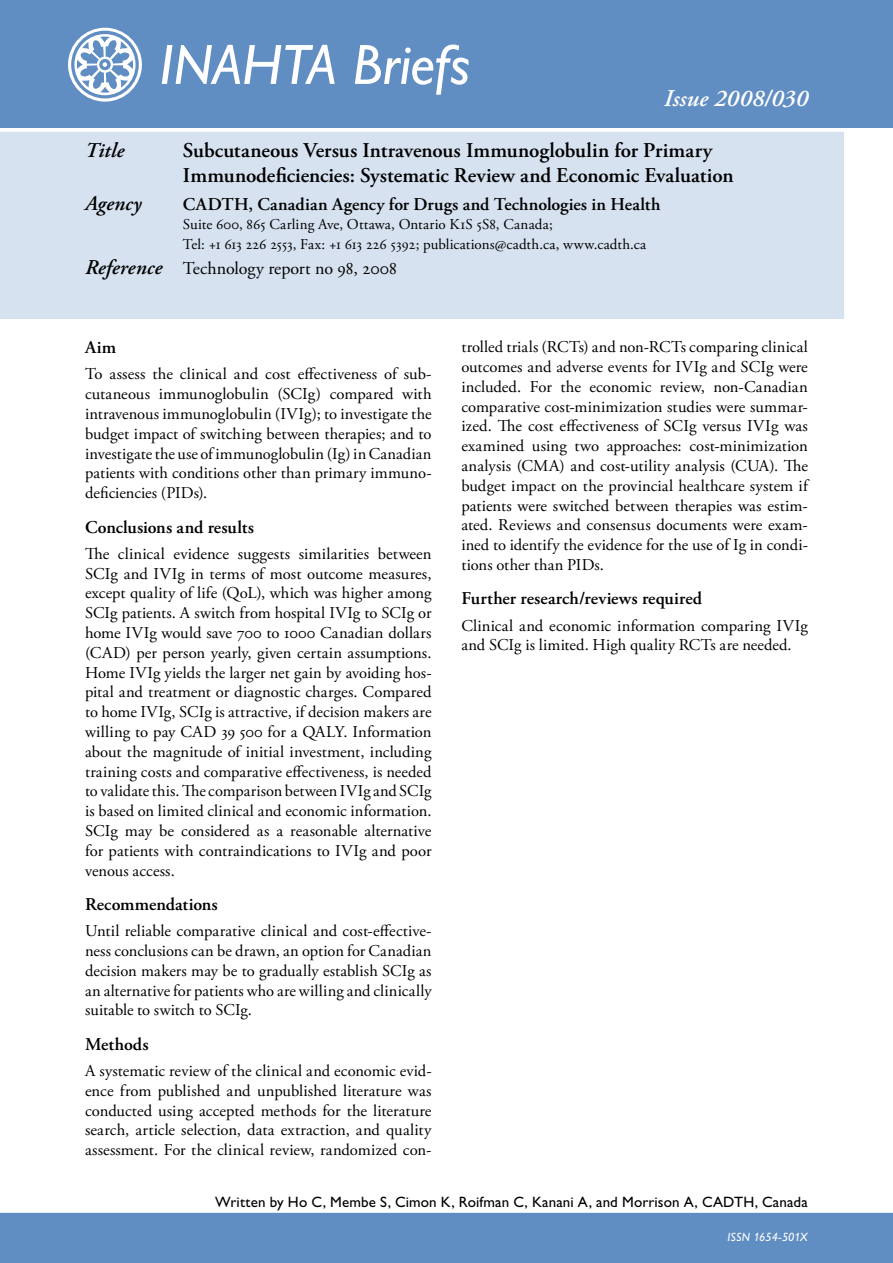
<style>
.page{position:relative;width:893px;height:1263px;background:#fff}
.page>*{position:absolute;margin:0;border:0;box-sizing:border-box;transform-origin:0 0}
.t1{font:italic 57px "Gill Alt One";color:#fff}
.Issue{font:italic 600 24px "Adobe Garamond Pro";letter-spacing:.01em;color:#fff}
.Title_ruta{font:600 21px/25.2px "Adobe Garamond Pro";color:#000}
.Agency_text{font:italic 600 21px "Adobe Garamond Pro";letter-spacing:.005em;color:#000}
.Title_ruta-2{font:italic 600 21px "Adobe Garamond Pro";letter-spacing:.005em;color:#000}
.Heading{font:600 18px "Adobe Garamond Pro";letter-spacing:.005em;color:#000}
.Agency_text-2{font:600 18px "Adobe Garamond Pro";letter-spacing:.005em;color:#000}
.Reference_text{font:18px "Adobe Garamond Pro";letter-spacing:-.005em;color:#000}
.Brödtext{font:16.5px/19.8px "Adobe Garamond Pro";letter-spacing:.005em;color:#000;text-align:justify}
.Agency_address{font:15px/19.5px "Adobe Garamond Pro";letter-spacing:.01em;color:#000}
.Written_by{font:15px "Gill Alt One";letter-spacing:.01em;color:#000}
.t2{font:italic 12px "Gill Alt One";letter-spacing:-.005em;color:#fff}
.s1{font-weight:600;font-style:italic;font-size:21px}
</style>
<div class="page">
<div style="left:0;top:1213px;width:893px;height:50px;background:#608dc2"></div>
<div style="left:0;top:132px;width:844px;height:187px;background:#d7e2f0"></div>
<div style="left:0;top:0;width:893px;height:128px;background:#608dc2"></div>
<p class="t1" style="left:159px;top:32px;width:312px">INAHTA Briefs</p>
<p class="Issue" style="left:664px;top:84px;width:146px">Issue 2008/030</p>
<p class="Title_ruta-2" style="left:85px;top:138px;width:41px">Title</p>
<p class="Title_ruta" style="left:183px;top:138px;width:552px">Subcutaneous Versus Intravenous Immunoglobulin for Primary<br>Immunodeficiencies: Systematic Review and Economic Evaluation</p>
<p class="Agency_text" style="left:85px;top:191px;width:58px">Agency</p>
<p class="Agency_text-2" style="left:183px;top:194px;width:479px">CADTH, Canadian Agency for Drugs and Technologies in Health</p>
<p class="Agency_address" style="left:183px;top:215px;width:465px">Suite 600, 865 Carling Ave, Ottawa, Ontario K1S 5S8, Canada;<br>Tel: +1 613 226 2553, Fax: +1 613 226 5392; publications@cadth.ca, www.cadth.ca</p>
<p class="Reference_text" style="left:85px;top:258px;width:313px"><span class="s1">Reference</span> Technology report no 98, 2008</p>
<p class="Heading" style="left:85px;top:337px;width:33px">Aim</p>
<p class="Brödtext" style="left:85px;top:365px;width:348px">To assess the clinical and cost effectiveness of sub&shy;cutaneous immunoglobulin (SCIg) compared with intravenous immunoglobulin (IVIg); to investigate the budget impact of switching between therapies; and to investigate the use of immunoglobulin (Ig) in Canadian patients with conditions other than primary immuno&shy;deficiencies (PIDs).</p>
<p class="Heading" style="left:85px;top:516px;width:170px">Conclusions and results</p>
<p class="Brödtext" style="left:85px;top:544px;width:348px">The clinical evidence suggests similarities between SCIg and IVIg in terms of most outcome measures, except quality of life (QoL), which was higher among SCIg patients. A switch from hospital IVIg to SCIg or home IVIg would save 700 to 1000 Canadian dollars (CAD) per person yearly, given certain assumptions.<br>Home IVIg yields the larger net gain by avoiding hos&shy;pital and treatment or diagnostic charges. Compared to home IVIg, SCIg is attractive, if decision makers are willing to pay CAD 39 500 for a QALY. Information about the magnitude of initial investment, including training costs and comparative effectiveness, is needed to validate this. The comparison between IVIg and SCIg is based on limited clinical and economic information.<br>SCIg may be considered as a reasonable alternative for patients with contraindications to IVIg and poor venous access.</p>
<p class="Heading" style="left:85px;top:894px;width:134px">Recommendations</p>
<p class="Brödtext" style="left:85px;top:922px;width:348px">Until reliable comparative clinical and cost-effective&shy;ness conclusions can be drawn, an option for Canadian decision makers may be to gradually establish SCIg as an alternative for patients who are willing and clinically suitable to switch to SCIg.</p>
<p class="Heading" style="left:85px;top:1034px;width:65px">Methods</p>
<p class="Brödtext" style="left:85px;top:1061px;width:348px">A systematic review of the clinical and economic evid&shy;ence from published and unpublished literature was conducted using accepted methods for the literature search, article selection, data extraction, and quality assessment. For the clinical review, randomized con-</p>
<p class="Brödtext" style="left:461px;top:338px;width:348px">trolled trials (RCTs) and non-RCTs comparing clinical outcomes and adverse events for IVIg and SCIg were included. For the economic review, non-Canadian comparative cost-minimization studies were summar&shy;ized. The cost effectiveness of SCIg versus IVIg was examined using two approaches: cost-minimization analysis (CMA) and cost-utility analysis (CUA). The budget impact on the provincial healthcare system if patients were switched between therapies was estim&shy;ated. Reviews and consensus documents were exam&shy;ined to identify the evidence for the use of Ig in condi&shy;tions other than PIDs.</p>
<p class="Heading" style="left:461px;top:588px;width:242px">Further research/reviews required</p>
<p class="Brödtext" style="left:461px;top:616px;width:348px">Clinical and economic information comparing IVIg and SCIg is limited. High quality RCTs are needed.</p>
<p class="Written_by" style="left:215px;top:1193px;width:594px">Written by Ho C, Membe S, Cimon K, Roifman C, Kanani A, and Morrison A, CADTH, Canada</p>
<p class="t2" style="left:728px;top:1230px;width:82px">ISSN 1654-501X</p>
</div>
